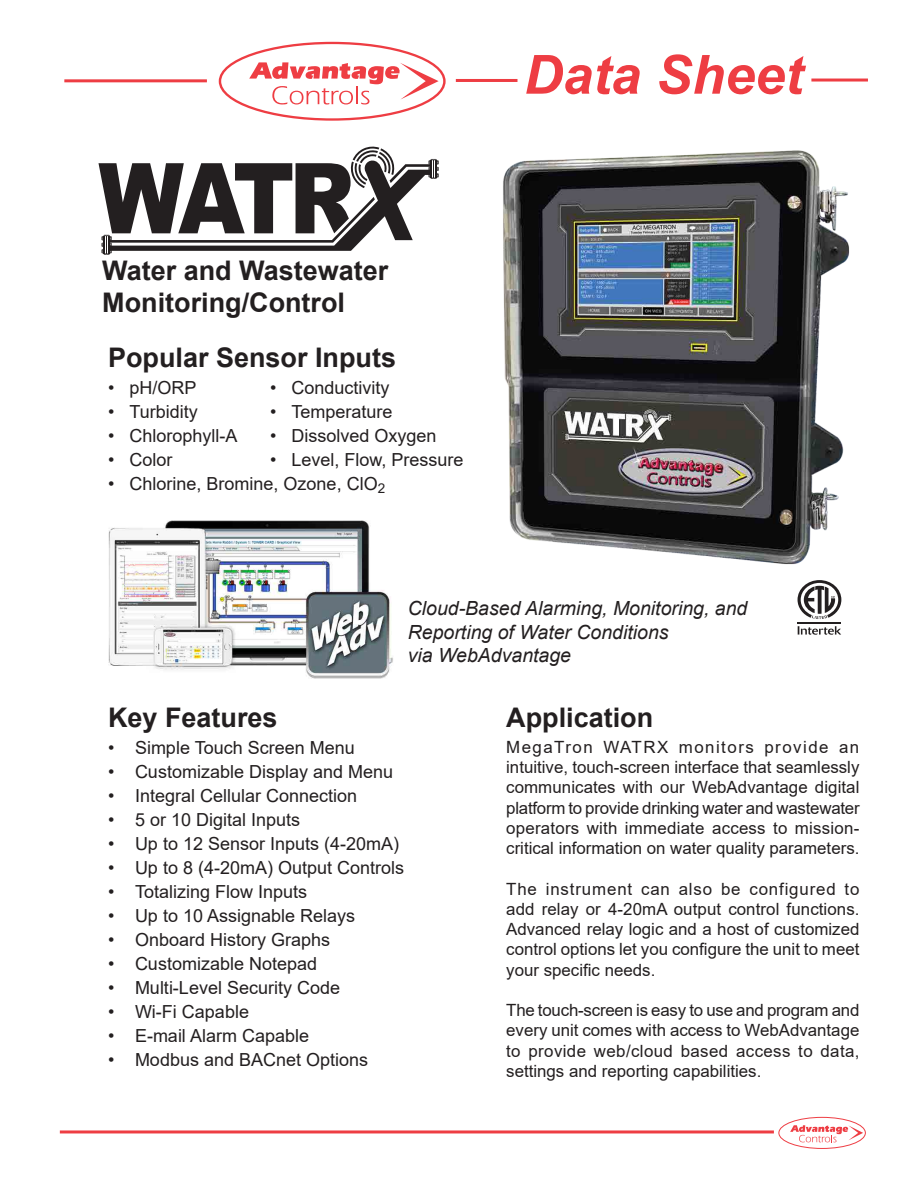
<style>
.page{position:relative;width:918px;height:1188px;background:#fff}
.page>*{position:absolute;margin:0;border:0;box-sizing:border-box;transform-origin:0 0}
.t1{font:italic 700 54px "Arial";color:#ee3d43}
.t2{font:700 27px/32.4px "Arial";color:#231f20}
.t3{font:italic 19.5px/23.4px "Arial";color:#231f20}
.t4{font:18px "Arial";color:#231f20}
.t5{font:16.8px/20.2px "Arial";color:#231f20;text-align:justify}
</style>
<div class="page">
<hr style="left:60px;top:1130px;width:714px;height:3px;background:#ee3d43">
<hr style="left:456px;top:79px;width:61px;height:3px;background:#ee3d43">
<hr style="left:811px;top:79px;width:57px;height:3px;background:#ee3d43">
<hr style="left:64px;top:79px;width:143px;height:3px;background:#ee3d43">
<div style="left:219px;top:42px;width:227px;height:79px;border:2px solid #ee3d43;border-radius:50%"></div>
<svg style="left:249px;top:62px;width:190px;height:43px"></svg>
<div style="left:778px;top:1117px;width:88px;height:32px;border:1px solid #ee3d43;border-radius:50%"></div>
<svg style="left:790px;top:1125px;width:73px;height:17px"></svg>
<svg style="left:798px;top:626px;width:43px;height:9px"></svg>
<hr style="left:798px;top:622px;width:43px;height:1px;background:#231f20">
<svg style="left:798px;top:580px;width:43px;height:39px"></svg>
<img style="left:503px;top:150px;width:347px;height:415px">
<img style="left:108px;top:520px;width:285px;height:158px">
<svg style="left:98px;top:146px;width:341px;height:109px"></svg>
<p class="t1" style="left:524px;top:39px;width:281px">Data Sheet</p>
<p class="t2" style="left:102px;top:254px;width:288px">Water and Wastewater<br>Monitoring/Control</p>
<p class="t2" style="left:108px;top:342px;width:290px">Popular Sensor Inputs</p>
<p class="t4" style="left:108px;top:376px;width:90px">• pH/ORP</p>
<p class="t4" style="left:270px;top:376px;width:121px">• Conductivity</p>
<p class="t4" style="left:108px;top:400px;width:91px">• Turbidity</p>
<p class="t4" style="left:270px;top:400px;width:124px">• Temperature</p>
<p class="t4" style="left:108px;top:424px;width:131px">• Chlorophyll-A</p>
<p class="t4" style="left:270px;top:424px;width:168px">• Dissolved Oxygen</p>
<p class="t4" style="left:108px;top:448px;width:66px">• Color</p>
<p class="t4" style="left:270px;top:448px;width:195px">• Level, Flow, Pressure</p>
<p class="t4" style="left:108px;top:472px;width:279px">• Chlorine, Bromine, Ozone, ClO<sub>2</sub></p>
<p class="t3" style="left:408px;top:597px;width:341px">Cloud-Based Alarming, Monitoring, and<br>Reporting of Water Conditions</p>
<p class="t3" style="left:408px;top:644px;width:165px">via WebAdvantage</p>
<p class="t2" style="left:108px;top:702px;width:171px">Key Features</p>
<p class="t4" style="left:108px;top:736px;width:248px">• Simple Touch Screen Menu</p>
<p class="t4" style="left:108px;top:760px;width:287px">• Customizable Display and Menu</p>
<p class="t4" style="left:108px;top:784px;width:251px">• Integral Cellular Connection</p>
<p class="t4" style="left:108px;top:808px;width:194px">• 5 or 10 Digital Inputs</p>
<p class="t4" style="left:108px;top:832px;width:293px">• Up to 12 Sensor Inputs (4-20mA)</p>
<p class="t4" style="left:108px;top:856px;width:298px">• Up to 8 (4-20mA) Output Controls</p>
<p class="t4" style="left:108px;top:880px;width:201px">• Totalizing Flow Inputs</p>
<p class="t4" style="left:108px;top:904px;width:249px">• Up to 10 Assignable Relays</p>
<p class="t4" style="left:108px;top:928px;width:224px">• Onboard History Graphs</p>
<p class="t4" style="left:108px;top:952px;width:211px">• Customizable Notepad</p>
<p class="t4" style="left:108px;top:976px;width:234px">• Multi-Level Security Code</p>
<p class="t4" style="left:108px;top:1000px;width:143px">• Wi-Fi Capable</p>
<p class="t4" style="left:108px;top:1024px;width:203px">• E-mail Alarm Capable</p>
<p class="t4" style="left:108px;top:1048px;width:262px">• Modbus and BACnet Options</p>
<p class="t2" style="left:506px;top:702px;width:149px">Application</p>
<p class="t5" style="left:506px;top:737px;width:355px">MegaTron WATRX monitors provide an intuitive, touch-screen interface that seamlessly communicates with our WebAdvantage digital platform to provide drinking water and wastewater operators with immediate access to mission&shy;critical information on water quality parameters.</p>
<p class="t5" style="left:506px;top:878px;width:355px">The instrument can also be configured to add relay or 4-20mA output control functions.<br>Advanced relay logic and a host of customized control options let you configure the unit to meet your specific needs.</p>
<p class="t5" style="left:506px;top:1000px;width:355px">The touch-screen is easy to use and program and every unit comes with access to WebAdvantage to provide web/cloud based access to data, settings and reporting capabilities.</p>
</div>
